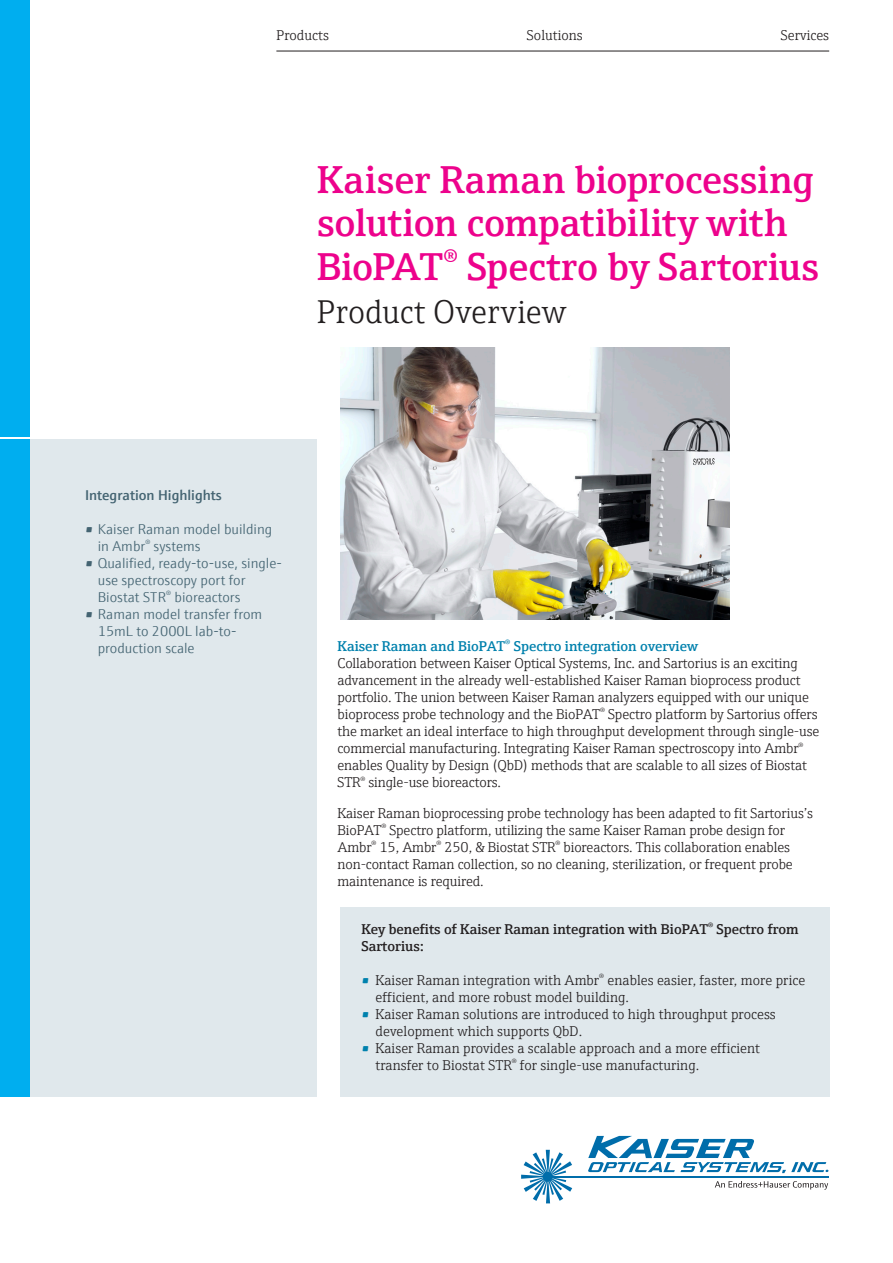
<style>
.page{position:relative;width:893px;height:1263px;background:#fff}
.page>*{position:absolute;margin:0;border:0;box-sizing:border-box;transform-origin:0 0}
.Title_Headline{font:600 39px/43.2px "E+H Serif";letter-spacing:-.005em;color:#ed028c}
.Title_Subhead{font:300 33px "E+H Serif";letter-spacing:.005em;color:#231f20}
.Copy_Accent__Strg_Sh{font:300 14.25px/17px "E+H Serif";letter-spacing:-.01em;color:#231f20}
.t1{font:300 14.25px/17px "E+H Sans";color:#446472}
.Copy_Accent__Strg_Sh-2{font:600 14.25px/17px "E+H Serif";color:#231f20}
.Copy_Accent__Strg_Sh-3{font:600 14.25px "E+H Serif";color:#0081ad}
.Title_Topline{font:300 14.25px "E+H Serif";color:#231f20}
.Infobox_Accent__Strg{font:600 14.25px "E+H Sans";color:#446472}
.s1{font-weight:600;color:#0081ad}
</style>
<div class="page">
<hr style="left:276px;top:51px;width:553px;height:1px;background:#231f20">
<div style="left:0;top:0;width:30px;height:437px;background:#00aeef"></div>
<div style="left:29px;top:439px;width:288px;height:657px;background:#e0e8ec"></div>
<div style="left:0;top:439px;width:30px;height:657px;background:#00aeef"></div>
<img style="left:340px;top:348px;width:389px;height:271px">
<div style="left:340px;top:907px;width:489px;height:189px;background:#e0e8ec"></div>
<svg style="left:588px;top:1136px;width:240px;height:37px"></svg>
<hr style="left:547px;top:1176px;width:282px;height:1px;background:#006daa">
<svg style="left:521px;top:1150px;width:51px;height:53px"></svg>
<div style="left:543px;top:1172px;width:10px;height:10px;background:#006daa;border-radius:50%"></div>
<svg style="left:715px;top:1181px;width:113px;height:8px"></svg>
<p class="Title_Topline" style="left:276px;top:24px;width:54px">Products</p>
<p class="Title_Topline" style="left:527px;top:24px;width:57px">Solutions</p>
<p class="Title_Topline" style="left:781px;top:24px;width:50px">Services</p>
<p class="Title_Headline" style="left:317px;top:155px;width:503px">Kaiser Raman bioprocessing solution compatibility with<br>BioPAT<sup>®</sup> Spectro by Sartorius</p>
<p class="Title_Subhead" style="left:317px;top:287px;width:251px">Product Overview</p>
<p class="Infobox_Accent__Strg" style="left:85px;top:484px;width:138px">Integration Highlights</p>
<p class="t1" style="left:98px;top:520px;width:176px;text-indent:-13px">• Kaiser Raman model building in Ambr<sup>®</sup> systems</p>
<p class="t1" style="left:98px;top:554px;width:186px;text-indent:-13px">• Qualified, ready-to-use, single&shy;use spectroscopy port for<br>Biostat STR<sup>®</sup> bioreactors</p>
<p class="t1" style="left:98px;top:605px;width:166px;text-indent:-13px">• Raman model transfer from<br>15mL to 2000L lab-to&shy;production scale</p>
<p class="Copy_Accent__Strg_Sh-3" style="left:338px;top:635px;width:362px">Kaiser Raman and BioPAT<sup>®</sup> Spectro integration overview</p>
<p class="Copy_Accent__Strg_Sh" style="left:338px;top:654px;width:483px">Collaboration between Kaiser Optical Systems, Inc. and Sartorius is an exciting advancement in the already well-established Kaiser Raman bioprocess product portfolio. The union between Kaiser Raman analyzers equipped with our unique bioprocess probe technology and the BioPAT<sup>®</sup> Spectro platform by Sartorius offers the market an ideal interface to high throughput development through single-use commercial manufacturing. Integrating Kaiser Raman spectroscopy into Ambr<sup>® </sup>enables Quality by Design (QbD) methods that are scalable to all sizes of Biostat STR<sup>®</sup> single-use bioreactors.</p>
<p class="Copy_Accent__Strg_Sh" style="left:338px;top:803px;width:477px">Kaiser Raman bioprocessing probe technology has been adapted to fit Sartorius’s BioPAT<sup>®</sup> Spectro platform, utilizing the same Kaiser Raman probe design for Ambr<sup>®</sup> 15, Ambr<sup>®</sup> 250, &amp; Biostat STR<sup>®</sup> bioreactors. This collaboration enables non-contact Raman collection, so no cleaning, sterilization, or frequent probe maintenance is required.</p>
<p class="Copy_Accent__Strg_Sh-2" style="left:361px;top:919px;width:439px">Key benefits of Kaiser Raman integration with BioPAT<sup>®</sup> Spectro from<br>Sartorius:</p>
<p class="Copy_Accent__Strg_Sh" style="left:376px;top:971px;width:431px;text-indent:-14px"><span class="s1">•</span> Kaiser Raman integration with Ambr<sup>®</sup> enables easier, faster, more price efficient, and more robust model building.</p>
<p class="Copy_Accent__Strg_Sh" style="left:376px;top:1005px;width:402px;text-indent:-14px"><span class="s1">•</span> Kaiser Raman solutions are introduced to high throughput process development which supports QbD.</p>
<p class="Copy_Accent__Strg_Sh" style="left:376px;top:1039px;width:386px;text-indent:-14px"><span class="s1">•</span> Kaiser Raman provides a scalable approach and a more efficient transfer to Biostat STR<sup>®</sup> for single-use manufacturing.</p>
</div>
